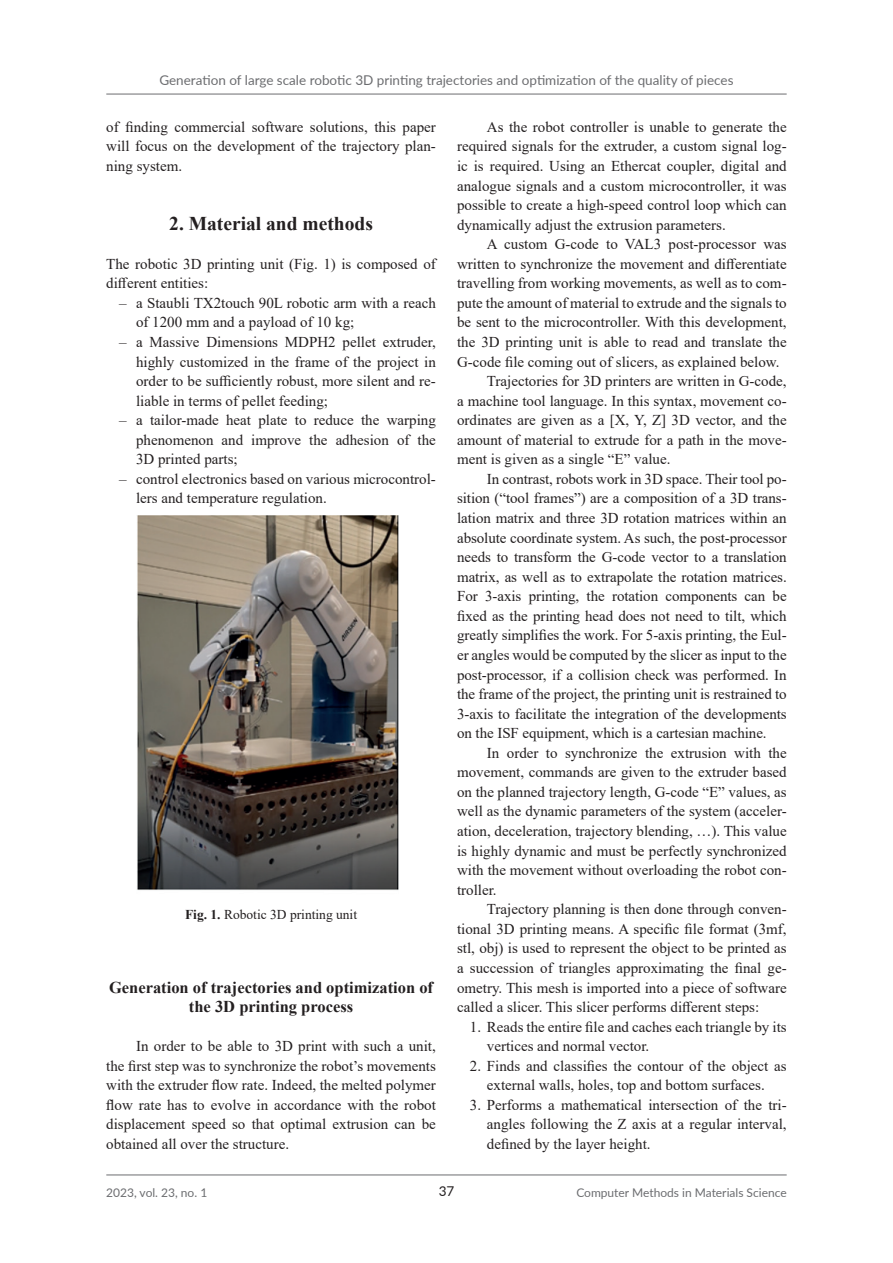
<style>
.page{position:relative;width:893px;height:1263px;background:#fff}
.page>*{position:absolute;margin:0;border:0;box-sizing:border-box;transform-origin:0 0}
.podtytul{font:700 19.5px "Times New Roman";color:#231f20}
.podtytul2{font:700 16.5px/19.8px "Times New Roman";color:#231f20;text-align:center}
.tresc{font:15px/19.5px "Times New Roman";color:#231f20;text-align:justify}
.t1{font:13.5px "Lato";color:#6c6d70}
.opis_rysunku{font:13.5px "Times New Roman";color:#231f20}
.t2{font:13.5px "Lato";color:#231f20}
.t3{font:12px "Lato";color:#6c6d70}
.s1{font-weight:700}
</style>
<div class="page">
<hr style="left:106px;top:1174px;width:681px;height:1px;background:#6c6d70">
<hr style="left:106px;top:94px;width:681px;height:1px;background:#6c6d70">
<img style="left:137px;top:515px;width:262px;height:375px">
<p class="t1" style="left:159px;top:71px;width:576px">Generation of large scale robotic 3D printing trajectories and optimization of the quality of pieces</p>
<p class="tresc" style="left:106px;top:117px;width:331px">of finding commercial software solutions, this paper will focus on the development of the trajectory plan&shy;ning system.</p>
<p class="podtytul" style="left:169px;top:209px;width:205px">2. Material and methods</p>
<p class="tresc" style="left:106px;top:253px;width:331px">The robotic 3D printing unit (Fig. 1) is composed of different entities:</p>
<p class="tresc" style="left:136px;top:293px;width:301px;text-indent:-17px">– a Staubli TX2touch 90L robotic arm with a reach of 1200 mm and a payload of 10 kg;</p>
<p class="tresc" style="left:136px;top:332px;width:301px;text-indent:-17px">– a Massive Dimensions MDPH2 pellet extruder, highly customized in the frame of the project in order to be sufficiently robust, more silent and re&shy;liable in terms of pellet feeding;</p>
<p class="tresc" style="left:136px;top:410px;width:301px;text-indent:-17px">– a tailor-made heat plate to reduce the warping phenomenon and improve the adhesion of the 3D printed parts;</p>
<p class="tresc" style="left:136px;top:469px;width:301px;text-indent:-17px">– control electronics based on various microcontrol&shy;lers and temperature regulation.</p>
<p class="opis_rysunku" style="left:185px;top:905px;width:174px"><span class="s1">Fig. 1.</span> Robotic 3D printing unit</p>
<p class="podtytul2" style="left:109px;top:977px;width:325px">Generation of trajectories and optimization of the 3D printing process</p>
<p class="tresc" style="left:106px;top:1036px;width:331px;text-indent:30px">In order to be able to 3D print with such a unit, the first step was to synchronize the robot’s movements with the extruder flow rate. Indeed, the melted polymer flow rate has to evolve in accordance with the robot displacement speed so that optimal extrusion can be obtained all over the structure.</p>
<p class="tresc" style="left:457px;top:117px;width:331px;text-indent:30px">As the robot controller is unable to generate the required signals for the extruder, a custom signal log&shy;ic is required. Using an Ethercat coupler, digital and analogue signals and a custom microcontroller, it was possible to create a high-speed control loop which can dynamically adjust the extrusion parameters.</p>
<p class="tresc" style="left:457px;top:234px;width:331px;text-indent:30px">A custom G-code to VAL3 post-processor was written to synchronize the movement and differentiate travelling from working movements, as well as to com&shy;pute the amount of material to extrude and the signals to be sent to the microcontroller. With this development, the 3D printing unit is able to read and translate the G-code file coming out of slicers, as explained below.</p>
<p class="tresc" style="left:457px;top:371px;width:331px;text-indent:30px">Trajectories for 3D printers are written in G-code, a machine tool language. In this syntax, movement co&shy;ordinates are given as a [X, Y, Z] 3D vector, and the amount of material to extrude for a path in the move&shy;ment is given as a single “E” value.</p>
<p class="tresc" style="left:457px;top:469px;width:331px;text-indent:30px">In contrast, robots work in 3D space. Their tool po&shy;sition (“tool frames”) are a composition of a 3D trans&shy;lation matrix and three 3D rotation matrices within an absolute coordinate system. As such, the post-processor needs to transform the G-code vector to a translation matrix, as well as to extrapolate the rotation matrices.<br>For 3-axis printing, the rotation components can be fixed as the printing head does not need to tilt, which greatly simplifies the work. For 5-axis printing, the Eul&shy;er angles would be computed by the slicer as input to the post-processor, if a collision check was performed. In the frame of the project, the printing unit is restrained to 3-axis to facilitate the integration of the developments on the ISF equipment, which is a cartesian machine.</p>
<p class="tresc" style="left:457px;top:742px;width:331px;text-indent:30px">In order to synchronize the extrusion with the movement, commands are given to the extruder based on the planned trajectory length, G-code “E” values, as well as the dynamic parameters of the system (acceler&shy;ation, deceleration, trajectory blending, …). This value is highly dynamic and must be perfectly synchronized with the movement without overloading the robot con&shy;troller.</p>
<p class="tresc" style="left:457px;top:899px;width:331px;text-indent:30px">Trajectory planning is then done through conven&shy;tional 3D printing means. A specific file format (3mf, stl, obj) is used to represent the object to be printed as a succession of triangles approximating the final ge&shy;ometry. This mesh is imported into a piece of software called a slicer. This slicer performs different steps:</p>
<p class="tresc" style="left:487px;top:1016px;width:301px;text-indent:-17px">1. Reads the entire file and caches each triangle by its vertices and normal vector.</p>
<p class="tresc" style="left:470px;top:1055px;width:318px;text-align:center">2. Finds and classifies the contour of the object as external walls, holes, top and bottom surfaces.</p>
<p class="tresc" style="left:487px;top:1095px;width:301px;text-indent:-17px">3. Performs a mathematical intersection of the tri&shy;angles following the Z axis at a regular interval, defined by the layer height.</p>
<p class="t2" style="left:439px;top:1181px;width:17px">37</p>
<p class="t3" style="left:106px;top:1183px;width:102px">2023, vol. 23, no. 1</p>
<p class="t3" style="left:576px;top:1183px;width:212px">Computer Methods in Materials Science</p>
</div>
